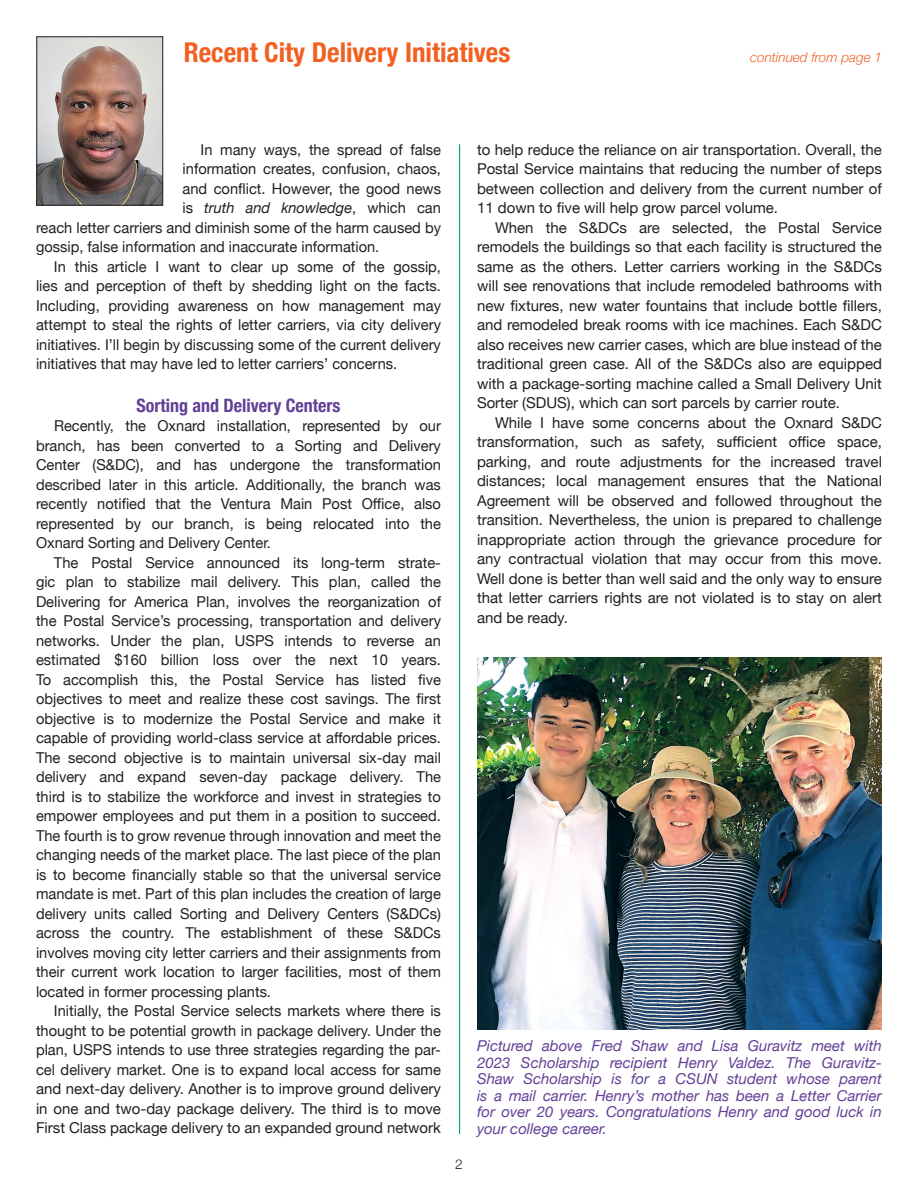
<style>
.page{position:relative;width:918px;height:1188px;background:#fff}
.page>*{position:absolute;margin:0;border:0;box-sizing:border-box;transform-origin:0 0}
.t1{font:700 condensed 27.3px "Helvetica Neue";color:#f26021}
.t2{font:700 condensed 18.45px "Helvetica Neue";color:#624096}
.t3{font:15px/19.5px "Helvetica Neue";color:#231f20;text-align:justify}
.t4{font:italic 15px/16.5px "Helvetica Neue";color:#624096;text-align:justify}
.t5{font:italic 15px "Helvetica Neue";color:#231f20}
.t6{font:italic 300 13.5px "Helvetica Neue";color:#f26021}
.t7{font:300 13.5px "Helvetica Neue";color:#231f20}
.s1{font-style:normal}
</style>
<div class="page">
<img style="left:38px;top:38px;width:123px;height:166px">
<div style="left:36px;top:36px;width:127px;height:170px;border:1px solid #231f20"></div>
<hr style="left:459px;top:144px;width:1px;height:990px;background:#00a54f">
<img style="left:477px;top:657px;width:405px;height:373px">
<h1 class="t1" style="left:184px;top:30px;width:328px">Recent City Delivery Initiatives</h1>
<p class="t6" style="left:750px;top:46px;width:133px">continued from page 1</p>
<p class="t3" style="left:201px;top:141px;width:242px">In many ways, the spread of false</p>
<p class="t3" style="left:183px;top:160px;width:260px">information creates, confusion, chaos,</p>
<p class="t3" style="left:183px;top:180px;width:260px">and conflict. However, the good news</p>
<p class="t5" style="left:183px;top:197px;width:260px"><span class="s1">is</span> truth and knowledge<span class="s1">, which can</span></p>
<p class="t3" style="left:36px;top:219px;width:407px">reach letter carriers and diminish some of the harm caused by</p>
<p class="t3" style="left:36px;top:238px;width:345px">gossip, false information and inaccurate information.</p>
<p class="t3" style="left:54px;top:258px;width:389px">In this article I want to clear up some of the gossip,</p>
<p class="t3" style="left:36px;top:277px;width:407px">lies and perception of theft by shedding light on the facts.</p>
<p class="t3" style="left:36px;top:297px;width:407px">Including, providing awareness on how management may</p>
<p class="t3" style="left:36px;top:316px;width:407px">attempt to steal the rights of letter carriers, via city delivery</p>
<p class="t3" style="left:36px;top:336px;width:406px">initiatives. I’ll begin by discussing some of the current delivery</p>
<p class="t3" style="left:36px;top:355px;width:363px">initiatives that may have led to letter carriers’ concerns.</p>
<p class="t2" style="left:137px;top:390px;width:205px">Sorting and Delivery Centers</p>
<p class="t3" style="left:36px;top:417px;width:407px;text-indent:18px">Recently, the Oxnard installation, represented by our branch, has been converted to a Sorting and Delivery Center (S&amp;DC), and has undergone the transformation described later in this article. Additionally, the branch was recently notified that the Ventura Main Post Office, also represented by our branch, is being relocated into the Oxnard Sorting and Delivery Center.</p>
<p class="t3" style="left:36px;top:553px;width:407px;text-indent:18px">The Postal Service announced its long-term strate&shy;gic plan to stabilize mail delivery. This plan, called the Delivering for America Plan, involves the reorganization of the Postal Service’s processing, transportation and delivery networks. Under the plan, USPS intends to reverse an estimated $160 billion loss over the next 10 years.<br>To accomplish this, the Postal Service has listed five objectives to meet and realize these cost savings. The first objective is to modernize the Postal Service and make it capable of providing world-class service at affordable prices.<br>The second objective is to maintain universal six-day mail delivery and expand seven-day package delivery. The third is to stabilize the workforce and invest in strategies to empower employees and put them in a position to succeed.<br>The fourth is to grow revenue through innovation and meet the changing needs of the market place. The last piece of the plan is to become financially stable so that the universal service mandate is met. Part of this plan includes the creation of large delivery units called Sorting and Delivery Centers (S&amp;DCs) across the country. The establishment of these S&amp;DCs involves moving city letter carriers and their assignments from their current work location to larger facilities, most of them located in former processing plants.</p>
<p class="t3" style="left:36px;top:1002px;width:407px;text-indent:18px">Initially, the Postal Service selects markets where there is thought to be potential growth in package delivery. Under the plan, USPS intends to use three strategies regarding the par&shy;cel delivery market. One is to expand local access for same and next-day delivery. Another is to improve ground delivery in one and two-day package delivery. The third is to move First Class package delivery to an expanded ground network</p>
<p class="t3" style="left:477px;top:141px;width:407px">to help reduce the reliance on air transportation. Overall, the Postal Service maintains that reducing the number of steps between collection and delivery from the current number of 11 down to five will help grow parcel volume.</p>
<p class="t3" style="left:477px;top:219px;width:407px;text-indent:18px">When the S&amp;DCs are selected, the Postal Service remodels the buildings so that each facility is structured the same as the others. Letter carriers working in the S&amp;DCs will see renovations that include remodeled bathrooms with new fixtures, new water fountains that include bottle fillers, and remodeled break rooms with ice machines. Each S&amp;DC also receives new carrier cases, which are blue instead of the traditional green case. All of the S&amp;DCs also are equipped with a package-sorting machine called a Small Delivery Unit Sorter (SDUS), which can sort parcels by carrier route.</p>
<p class="t3" style="left:477px;top:414px;width:407px;text-indent:18px">While I have some concerns about the Oxnard S&amp;DC transformation, such as safety, sufficient office space, parking, and route adjustments for the increased travel distances; local management ensures that the National Agreement will be observed and followed throughout the transition. Nevertheless, the union is prepared to challenge inappropriate action through the grievance procedure for any contractual violation that may occur from this move.<br>Well done is better than well said and the only way to ensure that letter carriers rights are not violated is to stay on alert and be ready.</p>
<p class="t7" style="left:455px;top:1153px;width:9px">2</p>
<p class="t4" style="left:477px;top:1039px;width:407px">Pictured above Fred Shaw and Lisa Guravitz meet with 2023 Scholarship recipient Henry Valdez. The Guravitz-Shaw Scholarship is for a CSUN student whose parent is a mail carrier. Henry’s mother has been a Letter Carrier for over 20 years. Congratulations Henry and good luck in your college career.</p>
</div>
